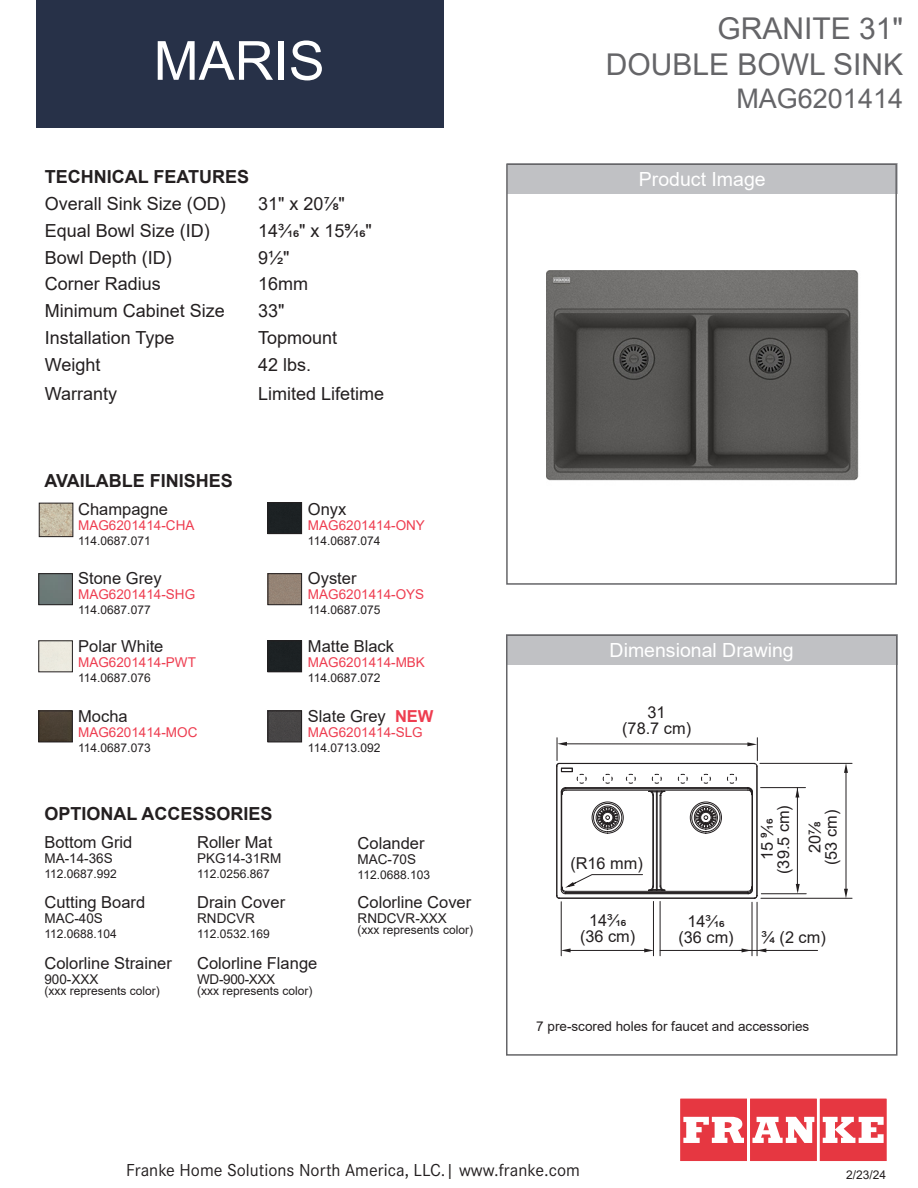
<style>
.page{position:relative;width:918px;height:1188px;background:#fff}
.page>*{position:absolute;margin:0;border:0;box-sizing:border-box;transform-origin:0 0}
.t1{font:54px "Arial";color:#fff}
.t2{font:30px "Arial";color:#656568}
.t3{font:27px "Arial";color:#656568}
.t4{font:19.5px "Arial";color:#fff}
.t5{font:18px "Arial";color:#231f20}
.t6{font:700 18px "Arial";color:#231f20}
.t7{font:18px "Corporate S";color:#231f20}
.t8{font:16.5px "Arial";color:#231f20}
.t9{font:16.35px/16.4px "Arial";color:#231f20;text-align:center}
.t10{font:13.5px "Arial";color:#ee3d50}
.t11{font:13.5px "Arial";color:#231f20}
.t12{font:12px "Arial";color:#231f20}
.s1{font-weight:700;color:#ee3d50}
</style>
<div class="page">
<img style="left:270px;top:642px;width:30px;height:28px">
<div style="left:268px;top:640px;width:34px;height:32px;border:1px solid #231f20"></div>
<img style="left:270px;top:575px;width:30px;height:28px">
<div style="left:268px;top:573px;width:34px;height:32px;border:1px solid #231f20"></div>
<img style="left:41px;top:505px;width:30px;height:30px">
<div style="left:39px;top:503px;width:34px;height:34px;border:1px solid #231f20"></div>
<img style="left:40px;top:713px;width:31px;height:27px">
<div style="left:38px;top:711px;width:35px;height:31px;border:1px solid #231f20"></div>
<div style="left:38px;top:640px;width:35px;height:32px;border:1px solid #231f20"></div>
<img style="left:40px;top:575px;width:31px;height:28px">
<div style="left:38px;top:573px;width:35px;height:32px;border:1px solid #231f20"></div>
<img style="left:270px;top:504px;width:30px;height:28px">
<div style="left:268px;top:502px;width:34px;height:32px;border:1px solid #231f20"></div>
<div style="left:37px;top:0;width:407px;height:127px;background:#273148"></div>
<img style="left:270px;top:713px;width:30px;height:27px">
<div style="left:268px;top:711px;width:34px;height:31px;border:1px solid #231f20"></div>
<div style="left:506px;top:634px;width:392px;height:31px;background:#c0c1c4"></div>
<div style="left:506px;top:634px;width:392px;height:422px;border:2px solid #656568"></div>
<div style="left:507px;top:164px;width:391px;height:30px;background:#c0c1c4"></div>
<div style="left:506px;top:164px;width:391px;height:421px;border:2px solid #656568"></div>
<svg style="left:680px;top:1099px;width:206px;height:62px"></svg>
<hr style="left:568px;top:950px;width:79px;height:1px;background:#231f20">
<hr style="left:561px;top:902px;width:1px;height:54px;background:#231f20">
<hr style="left:770px;top:950px;width:48px;height:1px;background:#231f20">
<hr style="left:653px;top:901px;width:1px;height:55px;background:#231f20">
<hr style="left:660px;top:901px;width:1px;height:55px;background:#231f20">
<hr style="left:667px;top:950px;width:79px;height:1px;background:#231f20">
<hr style="left:752px;top:902px;width:1px;height:54px;background:#231f20">
<svg style="left:561px;top:948px;width:10px;height:4px"></svg>
<svg style="left:644px;top:948px;width:9px;height:4px"></svg>
<svg style="left:739px;top:948px;width:31px;height:4px"></svg>
<hr style="left:797px;top:794px;width:1px;height:90px;background:#231f20">
<hr style="left:761px;top:787px;width:44px;height:1px;background:#231f20">
<hr style="left:846px;top:769px;width:1px;height:123px;background:#231f20">
<hr style="left:760px;top:763px;width:92px;height:1px;background:#231f20">
<hr style="left:761px;top:898px;width:91px;height:1px;background:#231f20">
<svg style="left:795px;top:788px;width:4px;height:10px"></svg>
<svg style="left:796px;top:884px;width:4px;height:9px"></svg>
<svg style="left:844px;top:763px;width:4px;height:10px"></svg>
<svg style="left:844px;top:889px;width:4px;height:9px"></svg>
<svg style="left:556px;top:738px;width:202px;height:161px"></svg>
<hr style="left:761px;top:893px;width:45px;height:1px;background:#231f20">
<hr style="left:757px;top:902px;width:1px;height:54px;background:#231f20">
<img style="left:546px;top:270px;width:313px;height:211px">
<p class="t1" style="left:154px;top:24px;width:173px">MARIS</p>
<p class="t6" style="left:45px;top:164px;width:206px">TECHNICAL FEATURES</p>
<p class="t5" style="left:45px;top:191px;width:183px">Overall Sink Size (OD)</p>
<p class="t5" style="left:258px;top:191px;width:88px">31" x 207/8"</p>
<p class="t5" style="left:45px;top:218px;width:167px">Equal Bowl Size (ID)</p>
<p class="t5" style="left:258px;top:218px;width:115px">143/16" x 159/16"</p>
<p class="t5" style="left:45px;top:245px;width:129px">Bowl Depth (ID)</p>
<p class="t5" style="left:258px;top:245px;width:33px">91/2"</p>
<p class="t5" style="left:45px;top:271px;width:118px">Corner Radius</p>
<p class="t5" style="left:258px;top:271px;width:52px">16mm</p>
<p class="t5" style="left:45px;top:298px;width:182px">Minimum Cabinet Size</p>
<p class="t5" style="left:258px;top:298px;width:28px">33"</p>
<p class="t5" style="left:45px;top:325px;width:131px">Installation Type</p>
<p class="t5" style="left:258px;top:325px;width:81px">Topmount</p>
<p class="t5" style="left:45px;top:352px;width:57px">Weight</p>
<p class="t5" style="left:258px;top:352px;width:55px">42 lbs.</p>
<p class="t5" style="left:45px;top:381px;width:74px">Warranty</p>
<p class="t5" style="left:258px;top:381px;width:128px">Limited Lifetime</p>
<p class="t6" style="left:44px;top:468px;width:190px">AVAILABLE FINISHES</p>
<p class="t8" style="left:78px;top:498px;width:91px">Champagne</p>
<p class="t10" style="left:78px;top:516px;width:118px">MAG6201414-CHA</p>
<p class="t12" style="left:78px;top:533px;width:74px">114.0687.071</p>
<p class="t8" style="left:78px;top:567px;width:85px">Stone Grey</p>
<p class="t10" style="left:78px;top:585px;width:119px">MAG6201414-SHG</p>
<p class="t12" style="left:78px;top:602px;width:74px">114.0687.077</p>
<p class="t8" style="left:78px;top:635px;width:87px">Polar White</p>
<p class="t10" style="left:78px;top:653px;width:119px">MAG6201414-PWT</p>
<p class="t12" style="left:78px;top:670px;width:74px">114.0687.076</p>
<p class="t8" style="left:78px;top:705px;width:51px">Mocha</p>
<p class="t10" style="left:78px;top:723px;width:121px">MAG6201414-MOC</p>
<p class="t12" style="left:78px;top:740px;width:74px">114.0687.073</p>
<p class="t6" style="left:44px;top:801px;width:230px">OPTIONAL ACCESSORIES</p>
<p class="t8" style="left:44px;top:830px;width:90px">Bottom Grid</p>
<p class="t11" style="left:44px;top:848px;width:70px">MA-14-36S</p>
<p class="t12" style="left:44px;top:865px;width:74px">112.0687.992</p>
<p class="t8" style="left:197px;top:830px;width:77px">Roller Mat</p>
<p class="t11" style="left:197px;top:848px;width:86px">PKG14-31RM</p>
<p class="t12" style="left:197px;top:865px;width:74px">112.0256.867</p>
<p class="t8" style="left:44px;top:891px;width:102px">Cutting Board</p>
<p class="t11" style="left:44px;top:909px;width:60px">MAC-40S</p>
<p class="t12" style="left:44px;top:926px;width:74px">112.0688.104</p>
<p class="t8" style="left:197px;top:891px;width:90px">Drain Cover</p>
<p class="t11" style="left:197px;top:909px;width:59px">RNDCVR</p>
<p class="t12" style="left:197px;top:926px;width:74px">112.0532.169</p>
<p class="t8" style="left:308px;top:498px;width:40px">Onyx</p>
<p class="t10" style="left:308px;top:516px;width:119px">MAG6201414-ONY</p>
<p class="t12" style="left:308px;top:533px;width:74px">114.0687.074</p>
<p class="t8" style="left:308px;top:567px;width:50px">Oyster</p>
<p class="t10" style="left:308px;top:585px;width:118px">MAG6201414-OYS</p>
<p class="t12" style="left:308px;top:602px;width:74px">114.0687.075</p>
<p class="t8" style="left:308px;top:635px;width:88px">Matte Black</p>
<p class="t10" style="left:308px;top:653px;width:119px">MAG6201414-MBK</p>
<p class="t12" style="left:308px;top:670px;width:74px">114.0687.072</p>
<p class="t8" style="left:308px;top:705px;width:127px">Slate Grey <span class="s1">NEW</span></p>
<p class="t10" style="left:308px;top:723px;width:116px">MAG6201414-SLG</p>
<p class="t12" style="left:308px;top:740px;width:74px">114.0713.092</p>
<p class="t8" style="left:358px;top:831px;width:68px">Colander</p>
<p class="t11" style="left:358px;top:850px;width:60px">MAC-70S</p>
<p class="t12" style="left:358px;top:866px;width:74px">112.0688.103</p>
<p class="t8" style="left:358px;top:891px;width:115px">Colorline Cover</p>
<p class="t11" style="left:358px;top:909px;width:91px">RNDCVR-XXX</p>
<p class="t12" style="left:358px;top:921px;width:117px">(xxx represents color)</p>
<p class="t8" style="left:44px;top:952px;width:129px">Colorline Strainer</p>
<p class="t11" style="left:44px;top:970px;width:56px">900-XXX</p>
<p class="t12" style="left:44px;top:982px;width:117px">(xxx represents color)</p>
<p class="t8" style="left:197px;top:952px;width:122px">Colorline Flange</p>
<p class="t11" style="left:197px;top:970px;width:79px">WD-900-XXX</p>
<p class="t12" style="left:197px;top:982px;width:117px">(xxx represents color)</p>
<p class="t2" style="left:717px;top:8px;width:187px">GRANITE 31"</p>
<p class="t2" style="left:606px;top:44px;width:299px">DOUBLE BOWL SINK</p>
<p class="t3" style="left:736px;top:80px;width:168px">MAG6201414</p>
<p class="t4" style="left:639px;top:166px;width:128px">Product Image</p>
<p class="t4" style="left:610px;top:637px;width:186px">Dimensional Drawing</p>
<p class="t9" style="left:622px;top:704px;width:70px">31<br>(78.7 cm)</p>
<p class="t9" style="left:570px;top:855px;width:74px">(R16 mm)</p>
<p class="t9" style="left:580px;top:912px;width:57px">14³⁄16 (36 cm)</p>
<p class="t9" style="left:678px;top:913px;width:57px">14³⁄16 (36 cm)</p>
<p class="t9" style="left:759px;top:874px;width:70px;rotate:-90deg">15 ⁹⁄16 (39.5 cm)</p>
<p class="t9" style="left:807px;top:865px;width:57px;rotate:-90deg">20⁷⁄8 (53 cm)</p>
<p class="t9" style="left:761px;top:929px;width:66px">³⁄4 (2 cm)</p>
<p class="t11" style="left:536px;top:1017px;width:275px">7 pre-scored holes for faucet and accessories</p>
<p class="t7" style="left:126px;top:1157px;width:455px">Franke Home Solutions North America, LLC.| www.franke.com</p>
<p class="t12" style="left:846px;top:1166px;width:42px">2/23/24</p>
</div>
